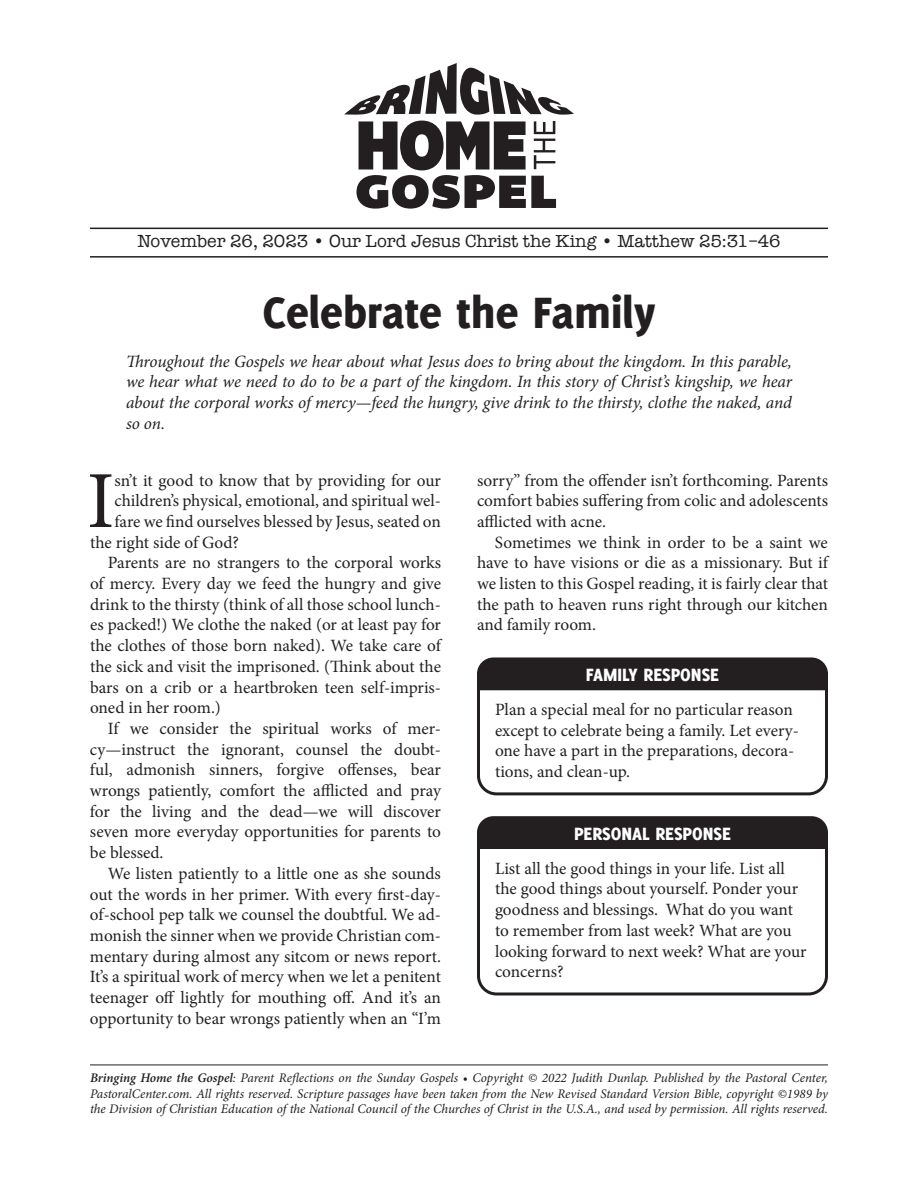
<style>
.page{position:relative;width:918px;height:1188px;background:#fff}
.page>*{position:absolute;margin:0;border:0;box-sizing:border-box;transform-origin:0 0}
.t1{font:81px "Minion Pro";color:#231f20}
.t2{font:800 48px "Delicious";color:#231f20}
.t3{font:800 19.5px "Delicious";color:#fff}
.t4{font:18px "American Typewriter";color:#231f20}
.t5{font:17.25px/20.7px "Minion Pro";letter-spacing:-.005em;color:#231f20;text-align:justify}
.t6{font:italic 17.25px/20.7px "Minion Pro";letter-spacing:-.01em;color:#231f20;text-align:justify}
.t7{font:italic 13.2px/15.8px "Minion Pro";letter-spacing:-.005em;color:#231f20;text-align:justify}
.s1{font-weight:600}
</style>
<div class="page">
<hr style="left:90px;top:1065px;width:738px;height:1px;background:#231f20">
<svg style="left:357px;top:121px;width:199px;height:88px"></svg>
<svg style="left:344px;top:63px;width:230px;height:52px"></svg>
<hr style="left:90px;top:228px;width:738px;height:1px;background:#231f20">
<hr style="left:90px;top:256px;width:738px;height:2px;background:#231f20">
<svg style="left:477px;top:657px;width:351px;height:139px"></svg>
<div style="left:477px;top:816px;width:351px;height:27px;background:#231f20"></div>
<svg style="left:477px;top:843px;width:351px;height:153px"></svg>
<p class="t4" style="left:137px;top:227px;width:645px">November 26, 2023 • Our Lord Jesus Christ the King • Matthew 25:31–46</p>
<h2 class="t2" style="left:262px;top:285px;width:395px">Celebrate the Family</h2>
<p class="t6" style="left:126px;top:351px;width:668px">Throughout the Gospels we hear about what Jesus does to bring about the kingdom. In this parable, we hear what we need to do to be a part of the kingdom. In this story of Christ’s kingship, we hear about the corporal works of mercy—feed the hungry, give drink to the thirsty, clothe the naked, and so on.</p>
<h1 class="t1" style="left:87px;top:447px;width:29px">I</h1>
<p class="t5" style="left:115px;top:470px;width:328px">sn’t it good to know that by providing for our</p>
<p class="t5" style="left:115px;top:491px;width:328px">children’s physical, emotional, and spiritual wel-</p>
<p class="t5" style="left:115px;top:511px;width:328px">fare we find ourselves blessed by Jesus, seated on</p>
<p class="t5" style="left:90px;top:532px;width:151px">the right side of God?</p>
<p class="t5" style="left:108px;top:553px;width:335px">Parents are no strangers to the corporal works</p>
<p class="t5" style="left:90px;top:573px;width:353px">of mercy. Every day we feed the hungry and give</p>
<p class="t5" style="left:90px;top:594px;width:352px">drink to the thirsty (think of all those school lunch-</p>
<p class="t5" style="left:90px;top:615px;width:353px">es packed!) We clothe the naked (or at least pay for</p>
<p class="t5" style="left:90px;top:635px;width:352px">the clothes of those born naked). We take care of</p>
<p class="t5" style="left:90px;top:656px;width:352px">the sick and visit the imprisoned. (Think about the</p>
<p class="t5" style="left:90px;top:677px;width:353px">bars on a crib or a heartbroken teen self-impris-</p>
<p class="t5" style="left:90px;top:698px;width:132px">oned in her room.)</p>
<p class="t5" style="left:108px;top:718px;width:334px">If we consider the spiritual works of mer-</p>
<p class="t5" style="left:90px;top:739px;width:353px">cy—instruct the ignorant, counsel the doubt-</p>
<p class="t5" style="left:90px;top:760px;width:352px">ful, admonish sinners, forgive offenses, bear</p>
<p class="t5" style="left:90px;top:780px;width:352px">wrongs patiently, comfort the afflicted and pray</p>
<p class="t5" style="left:90px;top:801px;width:352px">for the living and the dead—we will discover</p>
<p class="t5" style="left:90px;top:822px;width:353px">seven more everyday opportunities for parents to</p>
<p class="t5" style="left:90px;top:842px;width:75px">be blessed.</p>
<p class="t5" style="left:108px;top:863px;width:334px">We listen patiently to a little one as she sounds</p>
<p class="t5" style="left:90px;top:884px;width:352px">out the words in her primer. With every first-day-</p>
<p class="t5" style="left:90px;top:905px;width:352px">of-school pep talk we counsel the doubtful. We ad-</p>
<p class="t5" style="left:90px;top:925px;width:353px">monish the sinner when we provide Christian com-</p>
<p class="t5" style="left:90px;top:946px;width:352px">mentary during almost any sitcom or news report.</p>
<p class="t5" style="left:90px;top:967px;width:353px">It’s a spiritual work of mercy when we let a penitent</p>
<p class="t5" style="left:90px;top:987px;width:352px">teenager off lightly for mouthing off. And it’s an</p>
<p class="t5" style="left:90px;top:1008px;width:353px">opportunity to bear wrongs patiently when an “I’m</p>
<p class="t5" style="left:477px;top:470px;width:353px">sorry” from the offender isn’t forthcoming. Parents comfort babies suffering from colic and adolescents afflicted with acne.</p>
<p class="t5" style="left:477px;top:532px;width:353px;text-indent:18px">Sometimes we think in order to be a saint we have to have visions or die as a missionary. But if we listen to this Gospel reading, it is fairly clear that the path to heaven runs right through our kitchen and family room.</p>
<p class="t3" style="left:586px;top:663px;width:135px">FAMILY RESPONSE</p>
<p class="t5" style="left:495px;top:699px;width:305px;text-align:left">Plan a special meal for no particular reason except to celebrate being a family. Let every&shy;one have a part in the preparations, decora&shy;tions, and clean-up.</p>
<p class="t3" style="left:574px;top:822px;width:158px">PERSONAL RESPONSE</p>
<p class="t5" style="left:495px;top:858px;width:313px;text-align:left">List all the good things in your life. List all the good things about yourself. Ponder your goodness and blessings. What do you want to remember from last week? What are you looking forward to next week? What are your concerns?</p>
<p class="t7" style="left:90px;top:1070px;width:740px"><span class="s1">Bringing Home the Gospel</span>: Parent Reflections on the Sunday Gospels • Copyright © 2022 Judith Dunlap. Published by the Pastoral Center, PastoralCenter.com. All rights reserved. Scripture passages have been taken from the New Revised Standard Version Bible, copyright ©1989 by the Division of Christian Education of the National Council of the Churches of Christ in the U.S.A., and used by permission. All rights reserved.</p>
</div>
